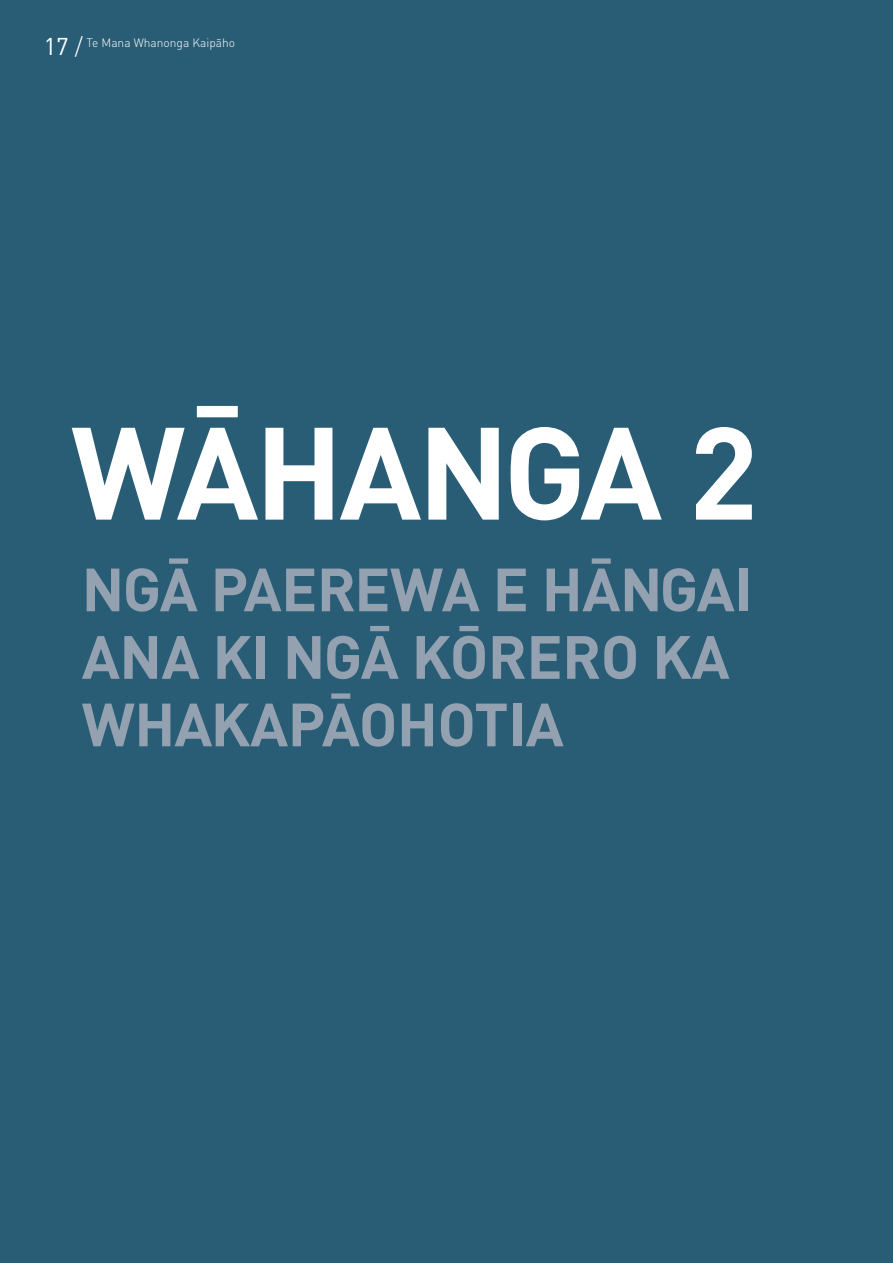
<style>
.page{position:relative;width:893px;height:1263px;background:#295d75}
.page>*{position:absolute;margin:0;border:0;box-sizing:border-box;transform-origin:0 0}
.HEADER_-_SECTION_BRE{font:700 129px "DIN Pro";letter-spacing:-.035em;color:#fff}
.HEADER_-_SECTION_BRE-2{font:700 60px/67.5px "DIN Pro";letter-spacing:-.01em;color:#94a1b1}
.t1{font:300 12px "DIN Pro";color:#fff}
.s1{font-weight:400;font-size:24px}
.s2{font-size:24px}
</style>
<div class="page">
<p class="t1" style="left:44px;top:35px;width:193px"><span class="s1">17</span> <span class="s2">/</span> Te Mana Whanonga Kaipāho</p>
<p class="HEADER_-_SECTION_BRE" style="left:71px;top:385px;width:689px">WĀHANGA 2</p>
<p class="HEADER_-_SECTION_BRE-2" style="left:82px;top:553px;width:672px">NGĀ PAEREWA E HĀNGAI<br>ANA KI NGĀ KŌRERO KA<br>WHAKAPĀOHOTIA</p>
</div>
